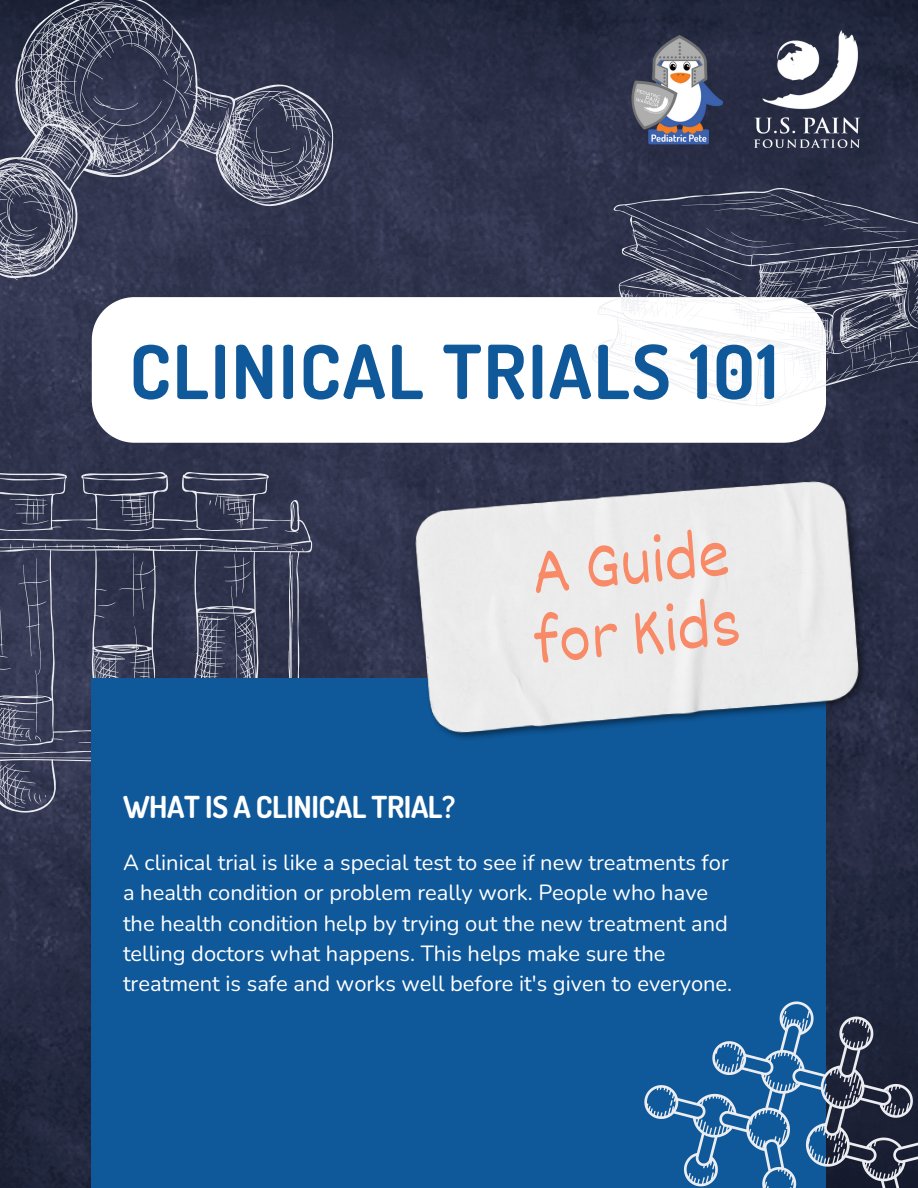
<style>
.page{position:relative;width:918px;height:1188px;background:#fff}
.page>*{position:absolute;margin:0;border:0;box-sizing:border-box;transform-origin:0 0}
.t1{font:700 74.55px "Dosis";letter-spacing:.03em;color:#0f5899}
.t2{font:67.65px/69.9px "Dekko";color:#f88a67}
.t3{font:700 30.3px "Dosis";letter-spacing:-.015em;color:#fff}
.t4{font:21.9px/30.2px "Nunito";color:#fff}
</style>
<div class="page">
<img style="left:0;top:0;width:918px;height:1188px">
<svg style="left:0;top:472px;width:313px;height:342px;background:#44485f"></svg>
<svg style="left:236px;top:614px;width:13px;height:4px"></svg>
<svg style="left:29px;top:789px;width:17px;height:15px"></svg>
<svg style="left:26px;top:729px;width:15px;height:13px"></svg>
<svg style="left:10px;top:496px;width:39px;height:28px"></svg>
<svg style="left:224px;top:500px;width:1px;height:14px"></svg>
<svg style="left:209px;top:500px;width:2px;height:6px"></svg>
<svg style="left:18px;top:558px;width:31px;height:117px;background:#3f425c"></svg>
<svg style="left:224px;top:554px;width:27px;height:43px"></svg>
<svg style="left:0;top:655px;width:8px;height:3px"></svg>
<svg style="left:98px;top:602px;width:17px;height:4px"></svg>
<div style="left:92px;top:679px;width:734px;height:509px;background:#0f5899"></div>
<svg style="left:92px;top:297px;width:734px;height:146px"></svg>
<img style="left:399px;top:472px;width:484px;height:277px">
<svg style="left:0;top:0;width:360px;height:380px"></svg>
<svg style="left:250px;top:178px;width:40px;height:39px;background:#606377"></svg>
<svg style="left:296px;top:135px;width:18px;height:18px"></svg>
<svg style="left:92px;top:33px;width:101px;height:113px;background:#42465e"></svg>
<svg style="left:14px;top:214px;width:23px;height:23px"></svg>
<svg style="left:591px;top:188px;width:327px;height:218px"></svg>
<svg style="left:726px;top:393px;width:10px;height:3px"></svg>
<svg style="left:607px;top:362px;width:36px;height:10px"></svg>
<svg style="left:793px;top:363px;width:1px;height:14px"></svg>
<svg style="left:827px;top:358px;width:1px;height:13px"></svg>
<svg style="left:735px;top:358px;width:1px;height:12px"></svg>
<svg style="left:844px;top:371px;width:14px;height:7px"></svg>
<svg style="left:873px;top:303px;width:20px;height:17px"></svg>
<svg style="left:719px;top:299px;width:9px;height:2px"></svg>
<svg style="left:774px;top:331px;width:11px;height:2px"></svg>
<svg style="left:796px;top:317px;width:18px;height:1px"></svg>
<svg style="left:649px;top:306px;width:17px;height:12px"></svg>
<svg style="left:682px;top:289px;width:25px;height:29px"></svg>
<svg style="left:668px;top:368px;width:41px;height:21px"></svg>
<svg style="left:739px;top:297px;width:7px;height:4px"></svg>
<svg style="left:801px;top:291px;width:5px;height:6px"></svg>
<svg style="left:668px;top:190px;width:238px;height:90px;background:#3a3e55"></svg>
<svg style="left:644px;top:966px;width:274px;height:222px"></svg>
<svg style="left:668px;top:1100px;width:6px;height:6px"></svg>
<svg style="left:830px;top:1141px;width:14px;height:12px"></svg>
<svg style="left:844px;top:1085px;width:13px;height:14px"></svg>
<svg style="left:889px;top:1103px;width:8px;height:6px"></svg>
<svg style="left:735px;top:1057px;width:5px;height:4px"></svg>
<svg style="left:783px;top:1011px;width:4px;height:4px"></svg>
<svg style="left:801px;top:1018px;width:5px;height:5px"></svg>
<img style="left:622px;top:31px;width:118px;height:118px">
<img style="left:754px;top:31px;width:106px;height:117px">
<p class="t1" style="left:130px;top:323px;width:650px">CLINICAL TRIALS 101</p>
<p class="t2" style="left:522px;top:537px;width:210px;rotate:-6deg">A Guide for Kids</p>
<p class="t3" style="left:123px;top:787px;width:334px">WHAT IS A CLINICAL TRIAL?</p>
<p class="t4" style="left:123px;top:848px;width:611px">A clinical trial is like a special test to see if new treatments for a health condition or problem really work. People who have the health condition help by trying out the new treatment and telling doctors what happens. This helps make sure the treatment is safe and works well before it's given to everyone.</p>
</div>
